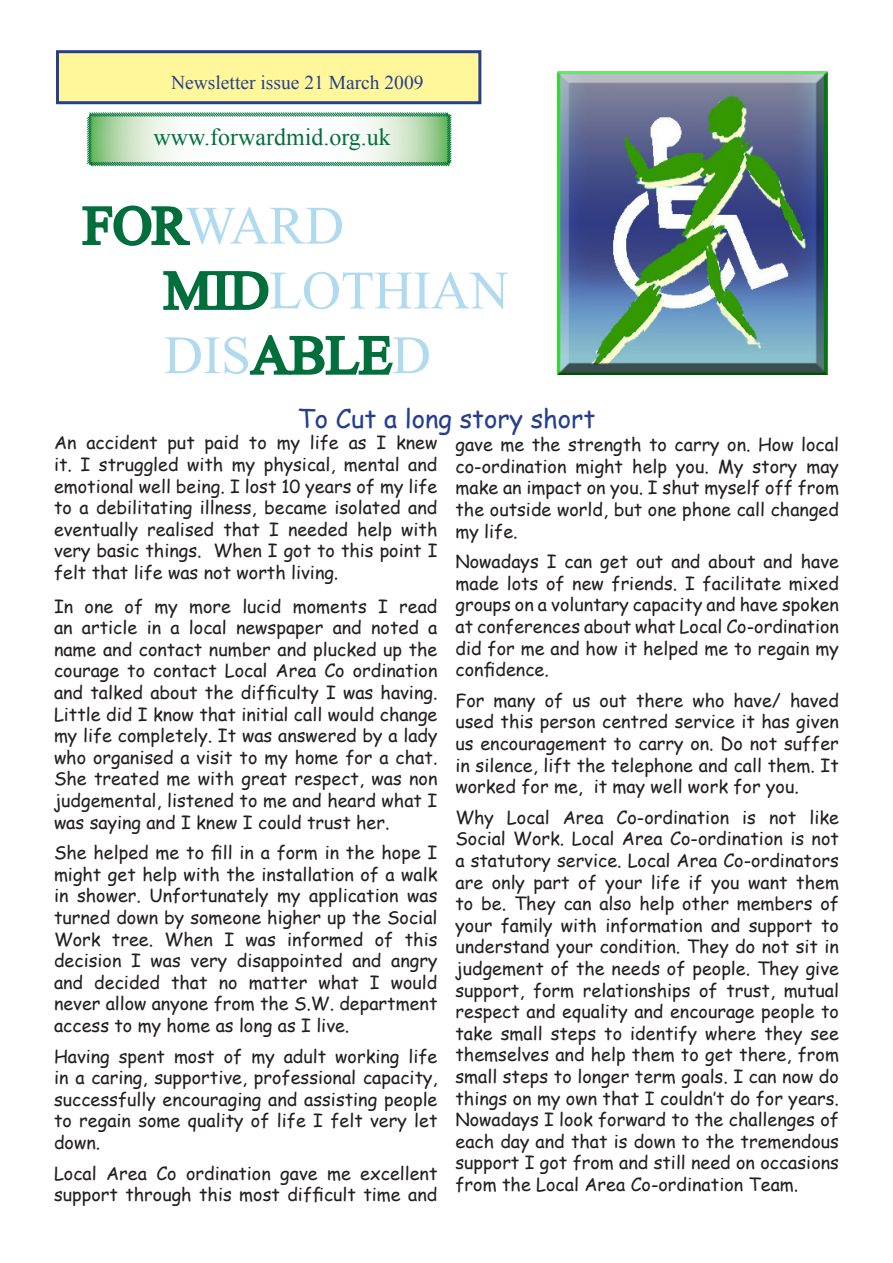
<style>
.page{position:relative;width:893px;height:1263px;background:#fff}
.page>*{position:absolute;margin:0;border:0;box-sizing:border-box;transform-origin:0 0}
.t1{font:54px "Times New Roman";color:#b0daef}
.t2{font:25.5px "Comic Sans MS";color:#253f8e}
.t3{font:24px "Times New Roman";color:#006f3c}
.t4{font:19.5px "Times New Roman";color:#253f8e}
.t5{font:18px/21.6px "Comic Sans MS";color:#231f20;text-align:justify}
.s1{color:#006f3c}
</style>
<div class="page">
<img style="left:558px;top:71px;width:270px;height:303px">
<div style="left:57px;top:52px;width:423px;height:51px;background:#fff79a"></div>
<div style="left:56px;top:50px;width:425px;height:54px;border:3px solid #253f8e"></div>
<svg style="left:87px;top:112px;width:365px;height:55px"></svg>
<svg style="left:82px;top:205px;width:109px;height:41px"></svg>
<svg style="left:163px;top:271px;width:106px;height:39px"></svg>
<svg style="left:249px;top:335px;width:144px;height:40px"></svg>
<p class="t4" style="left:171px;top:69px;width:254px">Newsletter issue 21 March 2009</p>
<p class="t3" style="left:154px;top:121px;width:239px">www.forwardmid.org.uk</p>
<p class="t1" style="left:83px;top:189px;width:263px"><span class="s1">FOR</span>WARD</p>
<p class="t1" style="left:164px;top:254px;width:346px"><span class="s1">MID</span>LOTHIAN</p>
<p class="t1" style="left:164px;top:319px;width:268px">DIS<span class="s1">ABLE</span>D</p>
<p class="t2" style="left:297px;top:400px;width:300px">To Cut a long story short</p>
<p class="t5" style="left:54px;top:431px;width:385px">An accident put paid to my life as I knew it. I struggled with my physical, mental and emotional well being. I lost 10 years of my life to a debilitating illness, became isolated and eventually realised that I needed help with very basic things. When I got to this point I felt that life was not worth living.</p>
<p class="t5" style="left:54px;top:595px;width:385px">In one of my more lucid moments I read an article in a local newspaper and noted a name and contact number and plucked up the courage to contact Local Area Co ordination and talked about the difficulty I was having.<br>Little did I know that initial call would change my life completely. It was answered by a lady who organised a visit to my home for a chat.<br>She treated me with great respect, was non judgemental, listened to me and heard what I was saying and I knew I could trust her.</p>
<p class="t5" style="left:54px;top:841px;width:385px">She helped me to fill in a form in the hope I might get help with the installation of a walk in shower. Unfortunately my application was turned down by someone higher up the Social Work tree. When I was informed of this decision I was very disappointed and angry and decided that no matter what I would never allow anyone from the S.W. department access to my home as long as I live.</p>
<p class="t5" style="left:54px;top:1045px;width:385px">Having spent most of my adult working life in a caring, supportive, professional capacity, successfully encouraging and assisting people to regain some quality of life I felt very let down.</p>
<p class="t5" style="left:54px;top:1162px;width:385px">Local Area Co ordination gave me excellent support through this most difficult time and</p>
<p class="t5" style="left:455px;top:433px;width:385px">gave me the strength to carry on. How local co-ordination might help you. My story may make an impact on you. I shut myself off from the outside world, but one phone call changed my life.</p>
<p class="t5" style="left:455px;top:550px;width:385px">Nowadays I can get out and about and have made lots of new friends. I facilitate mixed groups on a voluntary capacity and have spoken at conferences about what Local Co-ordination did for me and how it helped me to regain my confidence.</p>
<p class="t5" style="left:455px;top:689px;width:385px">For many of us out there who have/ haved used this person centred service it has given us encouragement to carry on. Do not suffer in silence, lift the telephone and call them. It worked for me, it may well work for you.</p>
<p class="t5" style="left:455px;top:806px;width:385px">Why Local Area Co-ordination is not like Social Work. Local Area Co-ordination is not a statutory service. Local Area Co-ordinators are only part of your life if you want them to be. They can also help other members of your family with information and support to understand your condition. They do not sit in judgement of the needs of people. They give support, form relationships of trust, mutual respect and equality and encourage people to take small steps to identify where they see themselves and help them to get there, from small steps to longer term goals. I can now do things on my own that I couldn’t do for years.<br>Nowadays I look forward to the challenges of each day and that is down to the tremendous support I got from and still need on occasions from the Local Area Co-ordination Team.</p>
</div>
